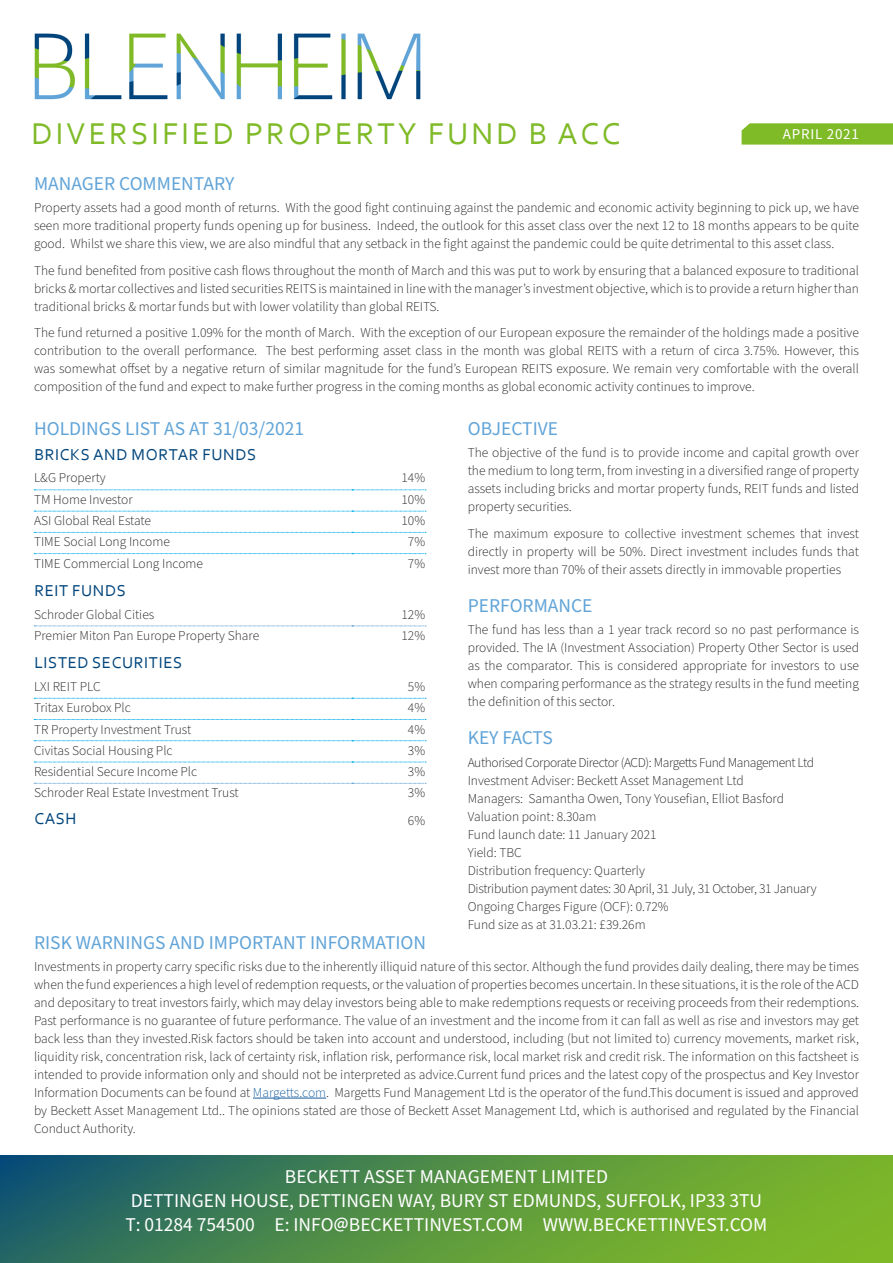
<style>
.page{position:relative;width:893px;height:1263px;background:#fff}
.page>*{position:absolute;margin:0;border:0;box-sizing:border-box;transform-origin:0 0}
.t1{font:31.5px "Corbel";letter-spacing:.1em;color:#7fba27}
.White_text_footer{font:19.5px "Source Sans Pro";color:#fff}
.Front_left_headings{font:19.5px "Source Sans Pro";color:#61a4d8}
.Table_headings{font:16.5px "Corbel";letter-spacing:.04em;color:#00457c}
.White_text_green_blo{font:15px "Source Sans Pro";letter-spacing:.05em;color:#fff}
.Front_page_main_text{font:300 13.5px/18px "Source Sans Pro";color:#231f20;text-align:justify}
.Table_text{font:300 13.5px "Source Sans Pro";color:#231f20}
.Front_page_main_text-2{font:300 13.5px "Source Sans Pro";letter-spacing:-.02em;color:#231f20}
.Front_page_main_text-3{font:300 13.5px "Source Sans Pro";letter-spacing:-.03em;color:#231f20}
.s1{color:#175d9e}
</style>
<div class="page">
<svg style="left:0;top:1155px;width:893px;height:108px;background:#529044"></svg>
<img style="left:34px;top:33px;width:387px;height:67px">
<svg style="left:742px;top:123px;width:151px;height:22px;background:#84bc2f"></svg>
<svg style="left:34px;top:698px;width:392px;height:1px"></svg>
<svg style="left:34px;top:719px;width:392px;height:1px"></svg>
<svg style="left:34px;top:740px;width:392px;height:1px"></svg>
<svg style="left:34px;top:762px;width:392px;height:1px"></svg>
<svg style="left:34px;top:626px;width:392px;height:1px"></svg>
<svg style="left:34px;top:783px;width:392px;height:1px"></svg>
<svg style="left:34px;top:553px;width:392px;height:1px"></svg>
<svg style="left:34px;top:532px;width:392px;height:1px"></svg>
<svg style="left:34px;top:511px;width:392px;height:1px"></svg>
<svg style="left:34px;top:490px;width:392px;height:1px"></svg>
<hr style="left:253px;top:1098px;width:73px;height:1px;background:#175d9e">
<p class="t1" style="left:31px;top:114px;width:590px">DIVERSIFIED PROPERTY FUND B ACC</p>
<p class="White_text_green_blo" style="left:783px;top:124px;width:78px">APRIL 2021</p>
<p class="Front_left_headings" style="left:34px;top:170px;width:202px">MANAGER COMMENTARY</p>
<p class="Front_page_main_text" style="left:34px;top:199px;width:826px">Property assets had a good month of returns. With the good fight continuing against the pandemic and economic activity beginning to pick up, we have seen more traditional property funds opening up for business. Indeed, the outlook for this asset class over the next 12 to 18 months appears to be quite good. Whilst we share this view, we are also mindful that any setback in the fight against the pandemic could be quite detrimental to this asset class.</p>
<p class="Front_page_main_text" style="left:34px;top:262px;width:826px">The fund benefited from positive cash flows throughout the month of March and this was put to work by ensuring that a balanced exposure to traditional bricks &amp; mortar collectives and listed securities REITS is maintained in line with the manager’s investment objective, which is to provide a return higher than traditional bricks &amp; mortar funds but with lower volatility than global REITS.</p>
<p class="Front_page_main_text" style="left:34px;top:324px;width:826px">The fund returned a positive 1.09% for the month of March. With the exception of our European exposure the remainder of the holdings made a positive contribution to the overall performance. The best performing asset class in the month was global REITS with a return of circa 3.75%. However, this was somewhat offset by a negative return of similar magnitude for the fund’s European REITS exposure. We remain very comfortable with the overall composition of the fund and expect to make further progress in the coming months as global economic activity continues to improve.</p>
<p class="Front_left_headings" style="left:34px;top:416px;width:272px">HOLDINGS LIST AS AT 31/03/2021</p>
<p class="Table_headings" style="left:34px;top:444px;width:223px">BRICKS AND MORTAR FUNDS</p>
<p class="Table_text" style="left:34px;top:469px;width:73px">L&amp;G Property</p>
<p class="Table_text" style="left:401px;top:469px;width:25px">14%</p>
<p class="Table_text" style="left:34px;top:490px;width:100px">TM Home Investor</p>
<p class="Table_text" style="left:401px;top:490px;width:25px">10%</p>
<p class="Table_text" style="left:34px;top:512px;width:119px">ASI Global Real Estate</p>
<p class="Table_text" style="left:401px;top:512px;width:25px">10%</p>
<p class="Table_text" style="left:34px;top:533px;width:137px">TIME Social Long Income</p>
<p class="Table_text" style="left:408px;top:533px;width:19px">7%</p>
<p class="Table_text" style="left:34px;top:554px;width:170px">TIME Commercial Long Income</p>
<p class="Table_text" style="left:408px;top:554px;width:19px">7%</p>
<p class="Table_headings" style="left:34px;top:580px;width:93px">REIT FUNDS</p>
<p class="Table_text" style="left:34px;top:605px;width:122px">Schroder Global Cities</p>
<p class="Table_text" style="left:401px;top:605px;width:25px">12%</p>
<p class="Table_text" style="left:34px;top:626px;width:227px">Premier Miton Pan Europe Property Share</p>
<p class="Table_text" style="left:401px;top:626px;width:25px">12%</p>
<p class="Table_headings" style="left:34px;top:652px;width:149px">LISTED SECURITIES</p>
<p class="Table_text" style="left:34px;top:677px;width:68px">LXI REIT PLC</p>
<p class="Table_text" style="left:408px;top:677px;width:19px">5%</p>
<p class="Table_text" style="left:34px;top:699px;width:98px">Tritax Eurobox Plc</p>
<p class="Table_text" style="left:408px;top:699px;width:19px">4%</p>
<p class="Table_text" style="left:34px;top:720px;width:159px">TR Property Investment Trust</p>
<p class="Table_text" style="left:408px;top:720px;width:19px">4%</p>
<p class="Table_text" style="left:34px;top:741px;width:140px">Civitas Social Housing Plc</p>
<p class="Table_text" style="left:408px;top:741px;width:19px">3%</p>
<p class="Table_text" style="left:34px;top:762px;width:165px">Residential Secure Income Plc</p>
<p class="Table_text" style="left:408px;top:762px;width:19px">3%</p>
<p class="Table_text" style="left:34px;top:784px;width:206px">Schroder Real Estate Investment Trust</p>
<p class="Table_text" style="left:408px;top:784px;width:19px">3%</p>
<p class="Table_headings" style="left:34px;top:808px;width:44px">CASH</p>
<p class="Table_text" style="left:408px;top:812px;width:19px">6%</p>
<p class="Front_left_headings" style="left:468px;top:416px;width:92px">OBJECTIVE</p>
<p class="Front_page_main_text" style="left:468px;top:444px;width:393px">The objective of the fund is to provide income and capital growth over the medium to long term, from investing in a diversified range of property assets including bricks and mortar property funds, REIT funds and listed property securities.</p>
<p class="Front_page_main_text" style="left:468px;top:525px;width:393px">The maximum exposure to collective investment schemes that invest directly in property will be 50%. Direct investment includes funds that invest more than 70% of their assets directly in immovable properties</p>
<p class="Front_left_headings" style="left:468px;top:592px;width:126px">PERFORMANCE</p>
<p class="Front_page_main_text" style="left:468px;top:621px;width:393px">The fund has less than a 1 year track record so no past performance is provided. The IA (Investment Association) Property Other Sector is used as the comparator. This is considered appropriate for investors to use when comparing performance as the strategy results in the fund meeting the definition of this sector.</p>
<p class="Front_left_headings" style="left:468px;top:725px;width:86px">KEY FACTS</p>
<p class="Front_page_main_text-3" style="left:468px;top:753px;width:348px">Authorised Corporate Director (ACD): Margetts Fund Management Ltd</p>
<p class="Front_page_main_text" style="left:468px;top:771px;width:278px">Investment Adviser: Beckett Asset Management Ltd</p>
<p class="Front_page_main_text" style="left:468px;top:789px;width:318px">Managers: Samantha Owen, Tony Yousefian, Elliot Basford</p>
<p class="Front_page_main_text" style="left:468px;top:807px;width:130px">Valuation point: 8.30am</p>
<p class="Front_page_main_text" style="left:468px;top:825px;width:190px">Fund launch date: 11 January 2021</p>
<p class="Front_page_main_text" style="left:468px;top:843px;width:56px">Yield: TBC</p>
<p class="Front_page_main_text" style="left:468px;top:861px;width:179px">Distribution frequency: Quarterly</p>
<p class="Front_page_main_text-2" style="left:468px;top:879px;width:350px">Distribution payment dates: 30 April, 31 July, 31 October, 31 January</p>
<p class="Front_page_main_text" style="left:468px;top:897px;width:203px">Ongoing Charges Figure (OCF): 0.72%</p>
<p class="Front_page_main_text" style="left:468px;top:915px;width:179px">Fund size as at 31.03.21: £39.26m</p>
<p class="Front_left_headings" style="left:34px;top:929px;width:394px">RISK WARNINGS AND IMPORTANT INFORMATION</p>
<p class="Front_page_main_text" style="left:34px;top:958px;width:826px">Investments in property carry specific risks due to the inherently illiquid nature of this sector. Although the fund provides daily dealing, there may be times when the fund experiences a high level of redemption requests, or the valuation of properties becomes uncertain. In these situations, it is the role of the ACD and depositary to treat investors fairly, which may delay investors being able to make redemptions requests or receiving proceeds from their redemptions.<br>Past performance is no guarantee of future performance. The value of an investment and the income from it can fall as well as rise and investors may get back less than they invested.Risk factors should be taken into account and understood, including (but not limited to) currency movements, market risk, liquidity risk, concentration risk, lack of certainty risk, inflation risk, performance risk, local market risk and credit risk. The information on this factsheet is intended to provide information only and should not be interpreted as advice.Current fund prices and the latest copy of the prospectus and Key Investor Information Documents can be found at <span class="s1">Margetts.com</span>. Margetts Fund Management Ltd is the operator of the fund.This document is issued and approved by Beckett Asset Management Ltd.. The opinions stated are those of Beckett Asset Management Ltd, which is authorised and regulated by the Financial Conduct Authority.</p>
<p class="White_text_footer" style="left:285px;top:1163px;width:325px">BECKETT ASSET MANAGEMENT LIMITED</p>
<p class="White_text_footer" style="left:131px;top:1187px;width:633px">DETTINGEN HOUSE, DETTINGEN WAY, BURY ST EDMUNDS, SUFFOLK, IP33 3TU</p>
<p class="White_text_footer" style="left:126px;top:1211px;width:643px">T: 01284 754500 E: INFO@BECKETTINVEST.COM WWW.BECKETTINVEST.COM</p>
</div>
